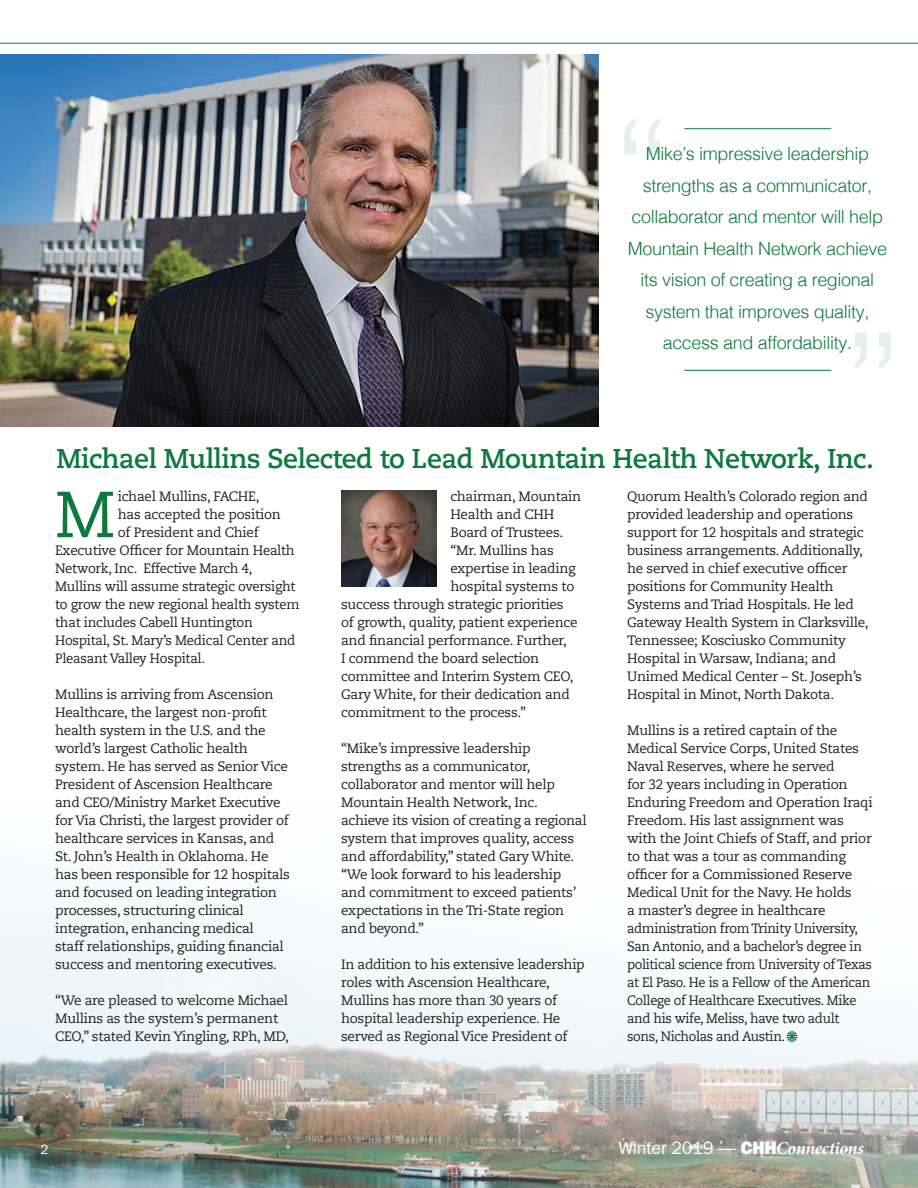
<style>
.page{position:relative;width:918px;height:1188px;background:#fff}
.page>*{position:absolute;margin:0;border:0;box-sizing:border-box;transform-origin:0 0}
.t1{font:64.95px "Caecilia LT Std";color:#0d793d}
.t2{font:700 27px "Caecilia LT Std";letter-spacing:-.02em;color:#0d793d}
.t3{font:300 18px/31.5px "Helvetica";letter-spacing:-.02em;color:#0d793d;text-align:center}
.t4{font:18px "ITC Franklin Gothic Std";letter-spacing:-.02em;color:#fff}
.t5{font:13.5px/18px "Caecilia LT Std";letter-spacing:-.02em;color:#231f20}
.t6{font:13.5px "ITC Franklin Gothic Std";color:#fff}
.s1{font-family:"ITC Franklin Gothic Std Hvy"}
.s2{font-family:"Minion Pro";font-weight:700;font-style:italic}
</style>
<div class="page">
<img style="left:0;top:899px;width:918px;height:289px">
<svg style="left:624px;top:119px;width:36px;height:36px"></svg>
<svg style="left:855px;top:333px;width:36px;height:35px"></svg>
<hr style="left:684px;top:128px;width:147px;height:1px;background:#0d793d">
<hr style="left:684px;top:370px;width:147px;height:1px;background:#0d793d">
<hr style="left:0;top:43px;width:918px;height:1px;background:#0d793d">
<img style="left:0;top:54px;width:598px;height:372px">
<svg style="left:787px;top:1031px;width:10px;height:11px"></svg>
<img style="left:341px;top:491px;width:96px;height:96px">
<p class="t3" style="left:628px;top:137px;width:261px">Mike’s impressive leadership strengths as a communicator, collaborator and mentor will help<br>Mountain Health Network achieve its vision of creating a regional system that improves quality, access and affordability.</p>
<p class="t2" style="left:57px;top:443px;width:819px">Michael Mullins Selected to Lead Mountain Health Network, Inc.</p>
<p class="t1" style="left:55px;top:477px;width:62px">M</p>
<p class="t5" style="left:118px;top:488px;width:143px">ichael Mullins, FACHE,</p>
<p class="t5" style="left:627px;top:488px;width:243px">Quorum Health’s Colorado region and provided leadership and operations support for 12 hospitals and strategic business arrangements. Additionally, he served in chief executive officer positions for Community Health Systems and Triad Hospitals. He led Gateway Health System in Clarksville, Tennessee; Kosciusko Community Hospital in Warsaw, Indiana; and Unimed Medical Center – St. Joseph’s Hospital in Minot, North Dakota.</p>
<p class="t5" style="left:627px;top:722px;width:247px">Mullins is a retired captain of the Medical Service Corps, United States Naval Reserves, where he served<br>for 32 years including in Operation Enduring Freedom and Operation Iraqi Freedom. His last assignment was with the Joint Chiefs of Staff, and prior to that was a tour as commanding officer for a Commissioned Reserve Medical Unit for the Navy. He holds<br>a master’s degree in healthcare administration from Trinity University, San Antonio, and a bachelor’s degree in political science from University of Texas at El Paso. He is a Fellow of the American College of Healthcare Executives. Mike and his wife, Meliss, have two adult sons, Nicholas and Austin.</p>
<p class="t5" style="left:450px;top:488px;width:132px">chairman, Mountain</p>
<p class="t5" style="left:450px;top:506px;width:105px">Health and CHH</p>
<p class="t5" style="left:450px;top:524px;width:114px">Board of Trustees.</p>
<p class="t5" style="left:450px;top:542px;width:105px">“Mr. Mullins has</p>
<p class="t5" style="left:450px;top:560px;width:127px">expertise in leading</p>
<p class="t5" style="left:450px;top:578px;width:125px">hospital systems to</p>
<p class="t5" style="left:341px;top:596px;width:224px">success through strategic priorities</p>
<p class="t5" style="left:341px;top:614px;width:238px">of growth, quality, patient experience</p>
<p class="t5" style="left:341px;top:632px;width:227px">and financial performance. Further,</p>
<p class="t5" style="left:341px;top:650px;width:199px">I commend the board selection</p>
<p class="t5" style="left:341px;top:668px;width:234px">committee and Interim System CEO,</p>
<p class="t5" style="left:341px;top:686px;width:230px">Gary White, for their dedication and</p>
<p class="t5" style="left:341px;top:704px;width:186px">commitment to the process.”</p>
<p class="t5" style="left:341px;top:740px;width:247px">“Mike’s impressive leadership strengths as a communicator, collaborator and mentor will help Mountain Health Network, Inc. achieve its vision of creating a regional system that improves quality, access and affordability,” stated Gary White. “We look forward to his leadership and commitment to exceed patients’ expectations in the Tri-State region and beyond.”</p>
<p class="t5" style="left:341px;top:956px;width:245px">In addition to his extensive leadership roles with Ascension Healthcare, Mullins has more than 30 years of hospital leadership experience. He served as Regional Vice President of</p>
<p class="t5" style="left:118px;top:506px;width:164px">has accepted the position</p>
<p class="t5" style="left:118px;top:524px;width:142px">of President and Chief</p>
<p class="t5" style="left:55px;top:542px;width:241px">Executive Officer for Mountain Health</p>
<p class="t5" style="left:55px;top:560px;width:199px">Network, Inc. Effective March 4,</p>
<p class="t5" style="left:55px;top:578px;width:242px">Mullins will assume strategic oversight</p>
<p class="t5" style="left:55px;top:596px;width:246px">to grow the new regional health system</p>
<p class="t5" style="left:55px;top:614px;width:199px">that includes Cabell Huntington</p>
<p class="t5" style="left:55px;top:632px;width:242px">Hospital, St. Mary’s Medical Center and</p>
<p class="t5" style="left:55px;top:650px;width:151px">Pleasant Valley Hospital.</p>
<p class="t5" style="left:55px;top:686px;width:236px">Mullins is arriving from Ascension Healthcare, the largest non-profit health system in the U.S. and the world’s largest Catholic health system. He has served as Senior Vice President of Ascension Healthcare and CEO/Ministry Market Executive for Via Christi, the largest provider of healthcare services in Kansas, and St. John’s Health in Oklahoma. He has been responsible for 12 hospitals and focused on leading integration processes, structuring clinical integration, enhancing medical<br>staff relationships, guiding financial success and mentoring executives.</p>
<p class="t5" style="left:55px;top:992px;width:235px">“We are pleased to welcome Michael<br>Mullins as the system’s permanent<br>CEO,” stated Kevin Yingling, RPh, MD,</p>
<p class="t6" style="left:40px;top:1141px;width:10px">2</p>
<p class="t4" style="left:619px;top:1137px;width:247px">Winter 2019 — <span class="s1">CHH</span><span class="s2">Connections</span></p>
</div>
